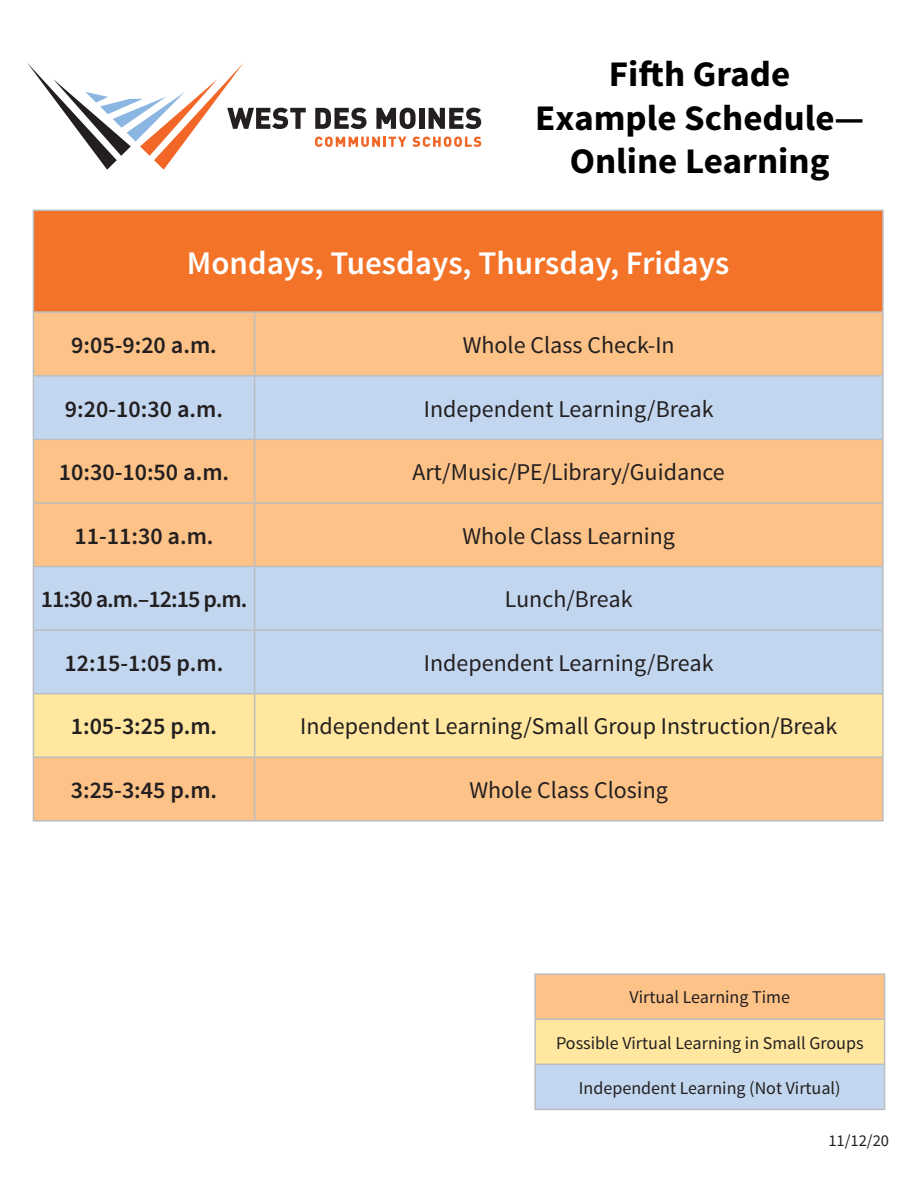
<style>
.page{position:relative;width:918px;height:1188px;background:#fff}
.page>*{position:absolute;margin:0;border:0;box-sizing:border-box;transform-origin:0 0}
.t1{font:700 36px/43.2px "Source Sans Pro";color:#000;text-align:center}
.t2{font:600 33px "Source Sans Pro";color:#fff}
.t3{font:24px "Source Sans Pro";color:#231f20}
.t4{font:600 24px "Source Sans Pro";color:#231f20}
.t5{font:18px "Source Sans Pro";color:#231f20}
.t6{font:16.5px "Source Sans Pro";color:#231f20}
</style>
<div class="page">
<div style="left:33px;top:210px;width:850px;height:102px;background:#f37328"></div>
<div style="left:34px;top:313px;width:848px;height:507px;background:#fcc287"></div>
<svg style="left:34px;top:377px;width:848px;height:316px;background:#d9cec5"></svg>
<div style="left:34px;top:694px;width:848px;height:63px;background:#ffe79f"></div>
<hr style="left:33px;top:210px;width:222px;height:1px;background:#bcbdc0">
<hr style="left:33px;top:211px;width:1px;height:100px;background:#bcbdc0">
<hr style="left:255px;top:210px;width:629px;height:1px;background:#bcbdc0">
<hr style="left:882px;top:211px;width:2px;height:100px;background:#bcbdc0">
<hr style="left:33px;top:311px;width:222px;height:2px;background:#bcbdc0">
<hr style="left:255px;top:311px;width:629px;height:2px;background:#bcbdc0">
<hr style="left:33px;top:313px;width:1px;height:62px;background:#bcbdc0">
<hr style="left:254px;top:313px;width:1px;height:62px;background:#bcbdc0">
<hr style="left:882px;top:313px;width:2px;height:62px;background:#bcbdc0">
<hr style="left:33px;top:375px;width:222px;height:2px;background:#bcbdc0">
<hr style="left:33px;top:377px;width:1px;height:62px;background:#bcbdc0">
<hr style="left:255px;top:375px;width:629px;height:2px;background:#bcbdc0">
<hr style="left:254px;top:377px;width:1px;height:62px;background:#bcbdc0">
<hr style="left:882px;top:377px;width:2px;height:62px;background:#bcbdc0">
<hr style="left:33px;top:439px;width:222px;height:1px;background:#bcbdc0">
<hr style="left:33px;top:440px;width:1px;height:62px;background:#bcbdc0">
<hr style="left:255px;top:439px;width:629px;height:1px;background:#bcbdc0">
<hr style="left:254px;top:440px;width:1px;height:62px;background:#bcbdc0">
<hr style="left:882px;top:440px;width:2px;height:62px;background:#bcbdc0">
<hr style="left:33px;top:502px;width:222px;height:2px;background:#bcbdc0">
<hr style="left:33px;top:504px;width:1px;height:62px;background:#bcbdc0">
<hr style="left:255px;top:502px;width:629px;height:2px;background:#bcbdc0">
<hr style="left:254px;top:504px;width:1px;height:62px;background:#bcbdc0">
<hr style="left:882px;top:504px;width:2px;height:62px;background:#bcbdc0">
<hr style="left:33px;top:566px;width:222px;height:1px;background:#bcbdc0">
<hr style="left:33px;top:567px;width:1px;height:62px;background:#bcbdc0">
<hr style="left:255px;top:566px;width:629px;height:1px;background:#bcbdc0">
<hr style="left:254px;top:567px;width:1px;height:62px;background:#bcbdc0">
<hr style="left:882px;top:567px;width:2px;height:62px;background:#bcbdc0">
<hr style="left:33px;top:629px;width:222px;height:2px;background:#bcbdc0">
<hr style="left:33px;top:631px;width:1px;height:62px;background:#bcbdc0">
<hr style="left:255px;top:629px;width:629px;height:2px;background:#bcbdc0">
<hr style="left:254px;top:631px;width:1px;height:62px;background:#bcbdc0">
<hr style="left:882px;top:631px;width:2px;height:62px;background:#bcbdc0">
<hr style="left:33px;top:693px;width:222px;height:1px;background:#bcbdc0">
<hr style="left:33px;top:694px;width:1px;height:63px;background:#bcbdc0">
<hr style="left:255px;top:693px;width:629px;height:1px;background:#bcbdc0">
<hr style="left:254px;top:694px;width:1px;height:63px;background:#bcbdc0">
<hr style="left:882px;top:694px;width:2px;height:63px;background:#bcbdc0">
<hr style="left:33px;top:757px;width:222px;height:1px;background:#bcbdc0">
<hr style="left:33px;top:758px;width:1px;height:62px;background:#bcbdc0">
<hr style="left:255px;top:757px;width:629px;height:1px;background:#bcbdc0">
<hr style="left:254px;top:758px;width:1px;height:62px;background:#bcbdc0">
<hr style="left:882px;top:758px;width:2px;height:62px;background:#bcbdc0">
<hr style="left:33px;top:820px;width:222px;height:2px;background:#bcbdc0">
<hr style="left:255px;top:820px;width:629px;height:2px;background:#bcbdc0">
<svg style="left:315px;top:137px;width:91px;height:10px"></svg>
<svg style="left:412px;top:137px;width:69px;height:10px"></svg>
<svg style="left:27px;top:63px;width:279px;height:107px"></svg>
<svg style="left:315px;top:108px;width:52px;height:21px"></svg>
<svg style="left:376px;top:108px;width:40px;height:21px"></svg>
<div style="left:419px;top:108px;width:5px;height:21px;background:#231f20"></div>
<svg style="left:429px;top:108px;width:52px;height:21px"></svg>
<div style="left:535px;top:974px;width:350px;height:45px;background:#fcc287"></div>
<div style="left:535px;top:1019px;width:350px;height:45px;background:#ffe79f"></div>
<div style="left:535px;top:1064px;width:350px;height:45px;background:#c2d7ef"></div>
<hr style="left:534px;top:973px;width:351px;height:2px;background:#bcbdc0">
<hr style="left:534px;top:975px;width:2px;height:43px;background:#bcbdc0">
<hr style="left:884px;top:975px;width:1px;height:43px;background:#bcbdc0">
<hr style="left:534px;top:1018px;width:351px;height:2px;background:#bcbdc0">
<hr style="left:534px;top:1020px;width:2px;height:44px;background:#bcbdc0">
<hr style="left:884px;top:1020px;width:1px;height:44px;background:#bcbdc0">
<hr style="left:534px;top:1064px;width:351px;height:1px;background:#bcbdc0">
<hr style="left:534px;top:1065px;width:2px;height:44px;background:#bcbdc0">
<hr style="left:884px;top:1065px;width:1px;height:44px;background:#bcbdc0">
<hr style="left:534px;top:1109px;width:351px;height:1px;background:#bcbdc0">
<p class="t1" style="left:609px;top:54px;width:183px">Fifth Grade</p>
<p class="t1" style="left:535px;top:97px;width:331px">Example Schedule—<br>Online Learning</p>
<p class="t2" style="left:187px;top:242px;width:544px">Mondays, Tuesdays, Thursday, Fridays</p>
<p class="t4" style="left:71px;top:330px;width:147px">9:05-9:20 a.m.</p>
<p class="t3" style="left:463px;top:330px;width:213px">Whole Class Check-In</p>
<p class="t4" style="left:65px;top:394px;width:160px">9:20-10:30 a.m.</p>
<p class="t3" style="left:424px;top:394px;width:291px">Independent Learning/Break</p>
<p class="t4" style="left:59px;top:457px;width:172px">10:30-10:50 a.m.</p>
<p class="t3" style="left:413px;top:457px;width:314px">Art/Music/PE/Library/Guidance</p>
<p class="t4" style="left:74px;top:521px;width:141px">11-11:30 a.m.</p>
<p class="t3" style="left:463px;top:521px;width:214px">Whole Class Learning</p>
<p class="t4" style="left:41px;top:584px;width:208px">11:30 a.m.–12:15 p.m.</p>
<p class="t3" style="left:505px;top:584px;width:129px">Lunch/Break</p>
<p class="t4" style="left:65px;top:648px;width:160px">12:15-1:05 p.m.</p>
<p class="t3" style="left:424px;top:648px;width:291px">Independent Learning/Break</p>
<p class="t4" style="left:71px;top:711px;width:148px">1:05-3:25 p.m.</p>
<p class="t3" style="left:300px;top:712px;width:539px">Independent Learning/Small Group Instruction/Break</p>
<p class="t4" style="left:71px;top:775px;width:148px">3:25-3:45 p.m.</p>
<p class="t3" style="left:469px;top:775px;width:200px">Whole Class Closing</p>
<p class="t5" style="left:630px;top:986px;width:162px">Virtual Learning Time</p>
<p class="t5" style="left:556px;top:1031px;width:309px">Possible Virtual Learning in Small Groups</p>
<p class="t5" style="left:579px;top:1076px;width:263px">Independent Learning (Not Virtual)</p>
<p class="t6" style="left:828px;top:1131px;width:62px">11/12/20</p>
</div>
